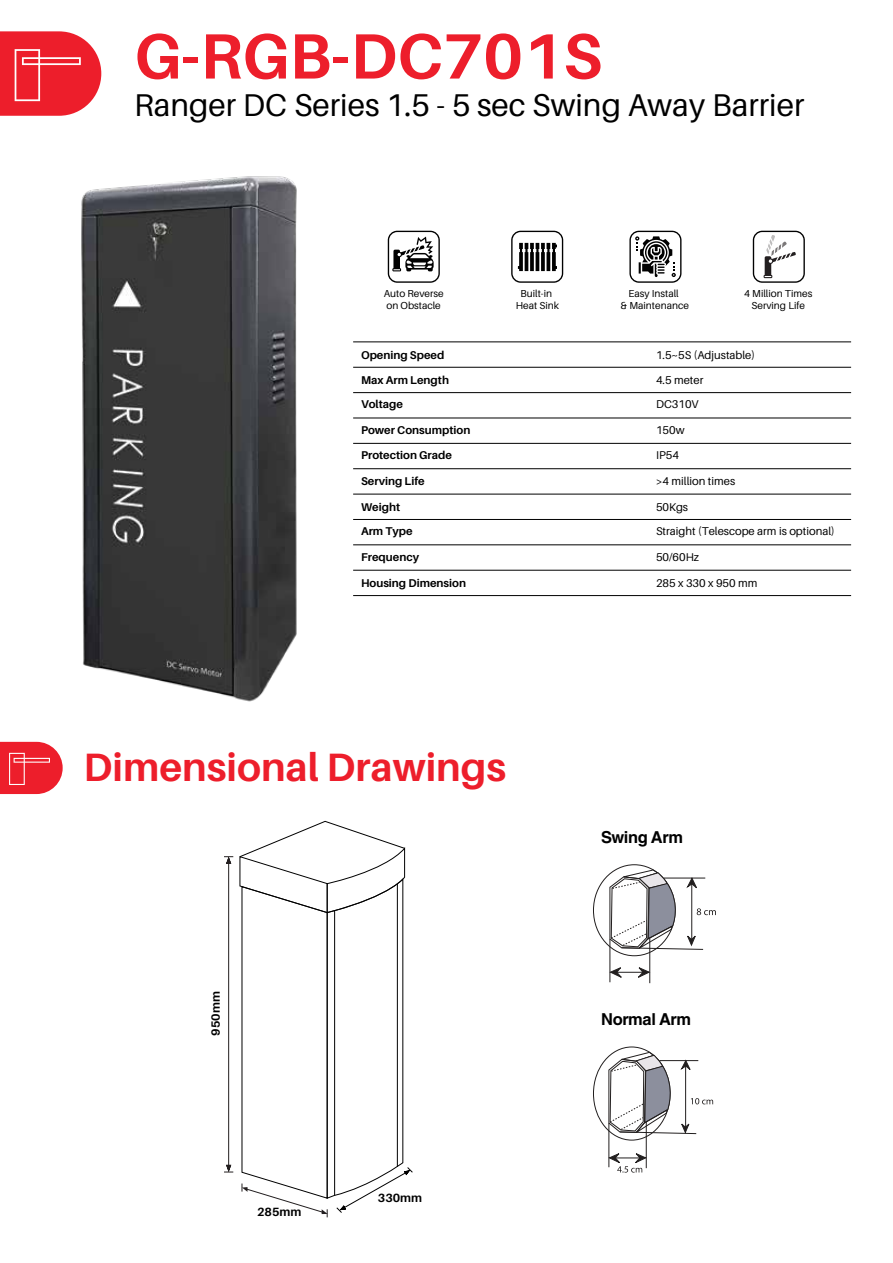
<style>
.page{position:relative;width:893px;height:1263px;background:#fff}
.page>*{position:absolute;margin:0;border:0;box-sizing:border-box;transform-origin:0 0}
.t1{font:700 64.05px "Aileron";color:#ed1e2b}
.t2{font:700 39.6px "Aileron";color:#ed1e2b}
.t3{font:31.5px "Aileron";color:#000}
.t4{font:700 16.5px "Helvetica LT Std";letter-spacing:-.02em;color:#000}
.t5{font:700 12px "Aileron";color:#000}
.t6{font:700 11.25px "Aileron";color:#000}
.t7{font:11.25px "Aileron";color:#000}
.t8{font:10.05px/12.1px "Aileron";color:#000;text-align:center}
</style>
<div class="page">
<svg style="left:629px;top:231px;width:52px;height:52px"></svg>
<svg style="left:388px;top:231px;width:52px;height:52px"></svg>
<svg style="left:0;top:31px;width:101px;height:85px;background:#ef3f4a"></svg>
<hr style="left:353px;top:341px;width:498px;height:1px;background:#000">
<hr style="left:353px;top:367px;width:498px;height:1px;background:#000">
<hr style="left:353px;top:392px;width:498px;height:1px;background:#000">
<hr style="left:353px;top:418px;width:498px;height:1px;background:#000">
<hr style="left:353px;top:443px;width:498px;height:1px;background:#000">
<hr style="left:353px;top:468px;width:498px;height:1px;background:#000">
<hr style="left:353px;top:494px;width:498px;height:1px;background:#000">
<hr style="left:353px;top:519px;width:498px;height:1px;background:#000">
<hr style="left:353px;top:544px;width:498px;height:1px;background:#000">
<hr style="left:353px;top:570px;width:498px;height:1px;background:#000">
<hr style="left:353px;top:595px;width:498px;height:1px;background:#000">
<svg style="left:753px;top:231px;width:52px;height:52px"></svg>
<svg style="left:511px;top:231px;width:52px;height:52px"></svg>
<svg style="left:0;top:742px;width:63px;height:52px;background:#ef3f4a"></svg>
<hr style="left:646px;top:1121px;width:1px;height:47px;background:#221f1f">
<hr style="left:608px;top:1123px;width:1px;height:44px;background:#221f1f">
<svg style="left:608px;top:1152px;width:39px;height:20px"></svg>
<svg style="left:608px;top:1051px;width:105px;height:83px"></svg>
<hr style="left:649px;top:937px;width:1px;height:46px;background:#221f1f">
<hr style="left:609px;top:939px;width:1px;height:43px;background:#221f1f">
<svg style="left:609px;top:966px;width:41px;height:14px"></svg>
<svg style="left:609px;top:869px;width:107px;height:81px"></svg>
<svg style="left:239px;top:820px;width:174px;height:397px"></svg>
<hr style="left:228px;top:858px;width:1px;height:312px;background:#231f20">
<svg style="left:224px;top:856px;width:9px;height:8px"></svg>
<svg style="left:224px;top:1165px;width:9px;height:8px"></svg>
<img style="left:81px;top:176px;width:216px;height:526px">
<h1 class="t1" style="left:134px;top:21px;width:469px">G-RGB-DC701S</h1>
<h3 class="t3" style="left:134px;top:88px;width:672px">Ranger DC Series 1.5 - 5 sec Swing Away Barrier</h3>
<p class="t8" style="left:384px;top:287px;width:61px;text-align:left">Auto Reverse on Obstacle</p>
<p class="t8" style="left:516px;top:287px;width:45px">Built-in<br>Heat Sink</p>
<p class="t8" style="left:621px;top:287px;width:70px">Easy Install<br>&amp; Maintenance</p>
<p class="t8" style="left:744px;top:287px;width:70px">4 Million Times<br>Serving Life</p>
<p class="t6" style="left:361px;top:348px;width:85px">Opening Speed</p>
<p class="t7" style="left:656px;top:349px;width:100px">1.5~5S (Adjustable)</p>
<p class="t6" style="left:361px;top:373px;width:89px">Max Arm Length</p>
<p class="t7" style="left:656px;top:374px;width:49px">4.5 meter</p>
<p class="t6" style="left:361px;top:398px;width:44px">Voltage</p>
<p class="t7" style="left:656px;top:398px;width:44px">DC310V</p>
<p class="t6" style="left:361px;top:424px;width:111px">Power Consumption</p>
<p class="t7" style="left:656px;top:424px;width:30px">150w</p>
<p class="t6" style="left:361px;top:448px;width:93px">Protection Grade</p>
<p class="t7" style="left:656px;top:449px;width:24px">IP54</p>
<p class="t6" style="left:361px;top:474px;width:65px">Serving Life</p>
<p class="t7" style="left:656px;top:475px;width:81px">&gt;4 million times</p>
<p class="t6" style="left:361px;top:500px;width:41px">Weight</p>
<p class="t7" style="left:656px;top:501px;width:34px">50Kgs</p>
<p class="t6" style="left:361px;top:524px;width:53px">Arm Type</p>
<p class="t7" style="left:656px;top:525px;width:180px">Straight (Telescope arm is optional)</p>
<p class="t6" style="left:361px;top:551px;width:60px">Frequency</p>
<p class="t7" style="left:656px;top:551px;width:45px">50/60Hz</p>
<p class="t6" style="left:361px;top:577px;width:107px">Housing Dimension</p>
<p class="t7" style="left:656px;top:577px;width:103px">285 x 330 x 950 mm</p>
<h2 class="t2" style="left:84px;top:745px;width:424px">Dimensional Drawings</h2>
<p class="t5" style="left:209px;top:1035px;width:46px;rotate:-90deg">950mm</p>
<p class="t5" style="left:257px;top:1205px;width:46px">285mm</p>
<p class="t5" style="left:378px;top:1191px;width:46px">330mm</p>
<h3 class="t4" style="left:601px;top:827px;width:83px">Swing Arm</h3>
<h3 class="t4" style="left:601px;top:1009px;width:91px">Normal Arm</h3>
</div>
